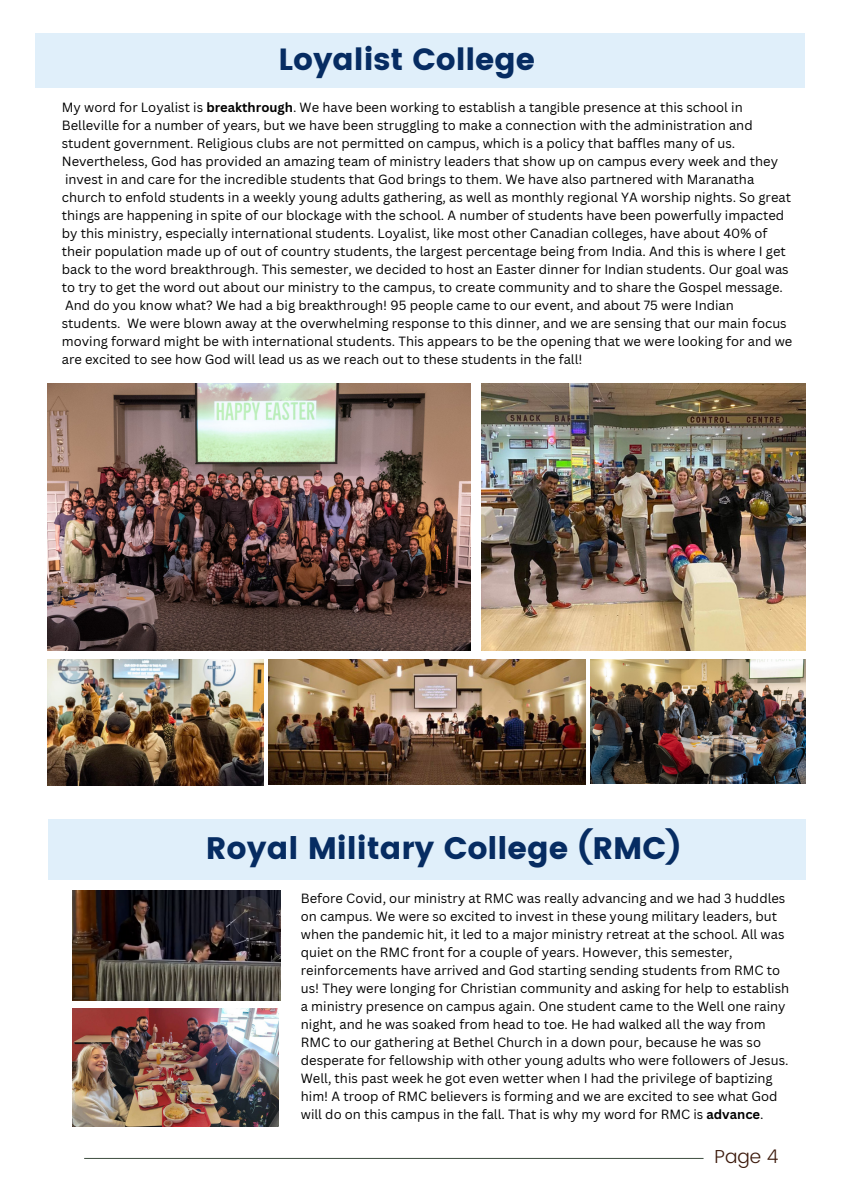
<style>
.page{position:relative;width:842px;height:1191px;background:#fff}
.page>*{position:absolute;margin:0;border:0;box-sizing:border-box;transform-origin:0 0}
.t1{font:31px "Poppins";color:#062c62}
.t2{font:30.6px "Poppins";color:#062c62}
.t3{font:300 18.8px "Poppins";color:#3c1a0c}
.t4{font:13px/18px "Canva Sans";color:#000}
.s1{font-weight:700}
</style>
<div class="page">
<hr style="left:84px;top:1157px;width:619px;height:1px;background:#3e4e40">
<img style="left:73px;top:890px;width:208px;height:110px">
<img style="left:48px;top:383px;width:423px;height:267px">
<img style="left:482px;top:383px;width:323px;height:267px">
<img style="left:269px;top:659px;width:316px;height:125px">
<img style="left:48px;top:659px;width:216px;height:126px">
<img style="left:591px;top:659px;width:214px;height:124px">
<img style="left:73px;top:1008px;width:205px;height:118px">
<div style="left:48px;top:819px;width:757px;height:59px;background:#e0effa"></div>
<div style="left:35px;top:33px;width:770px;height:55px;background:#e0effa"></div>
<p class="t2" style="left:278px;top:42px;width:258px">Loyalist College</p>
<p class="t4" style="left:62px;top:98px;width:732px">My word for Loyalist is <span class="s1">breakthrough</span>. We have been working to establish a tangible presence at this school in Belleville for a number of years, but we have been struggling to make a connection with the administration and student government. Religious clubs are not permitted on campus, which is a policy that baffles many of us.<br>Nevertheless, God has provided an amazing team of ministry leaders that show up on campus every week and they invest in and care for the incredible students that God brings to them. We have also partnered with Maranatha church to enfold students in a weekly young adults gathering, as well as monthly regional YA worship nights. So great things are happening in spite of our blockage with the school. A number of students have been powerfully impacted by this ministry, especially international students. Loyalist, like most other Canadian colleges, have about 40% of their population made up of out of country students, the largest percentage being from India. And this is where I get back to the word breakthrough. This semester, we decided to host an Easter dinner for Indian students. Our goal was to try to get the word out about our ministry to the campus, to create community and to share the Gospel message.<br>And do you know what? We had a big breakthrough! 95 people came to our event, and about 75 were Indian students. We were blown away at the overwhelming response to this dinner, and we are sensing that our main focus moving forward might be with international students. This appears to be the opening that we were looking for and we are excited to see how God will lead us as we reach out to these students in the fall!</p>
<p class="t1" style="left:206px;top:830px;width:477px">Royal Military College (RMC)</p>
<p class="t4" style="left:301px;top:888px;width:490px">Before Covid, our ministry at RMC was really advancing and we had 3 huddles on campus. We were so excited to invest in these young military leaders, but when the pandemic hit, it led to a major ministry retreat at the school. All was quiet on the RMC front for a couple of years. However, this semester, reinforcements have arrived and God starting sending students from RMC to us! They were longing for Christian community and asking for help to establish a ministry presence on campus again. One student came to the Well one rainy night, and he was soaked from head to toe. He had walked all the way from RMC to our gathering at Bethel Church in a down pour, because he was so desperate for fellowship with other young adults who were followers of Jesus.<br>Well, this past week he got even wetter when I had the privilege of baptizing him! A troop of RMC believers is forming and we are excited to see what God will do on this campus in the fall. That is why my word for RMC is <span class="s1">advance</span>.</p>
<p class="t3" style="left:714px;top:1144px;width:66px">Page 4</p>
</div>
